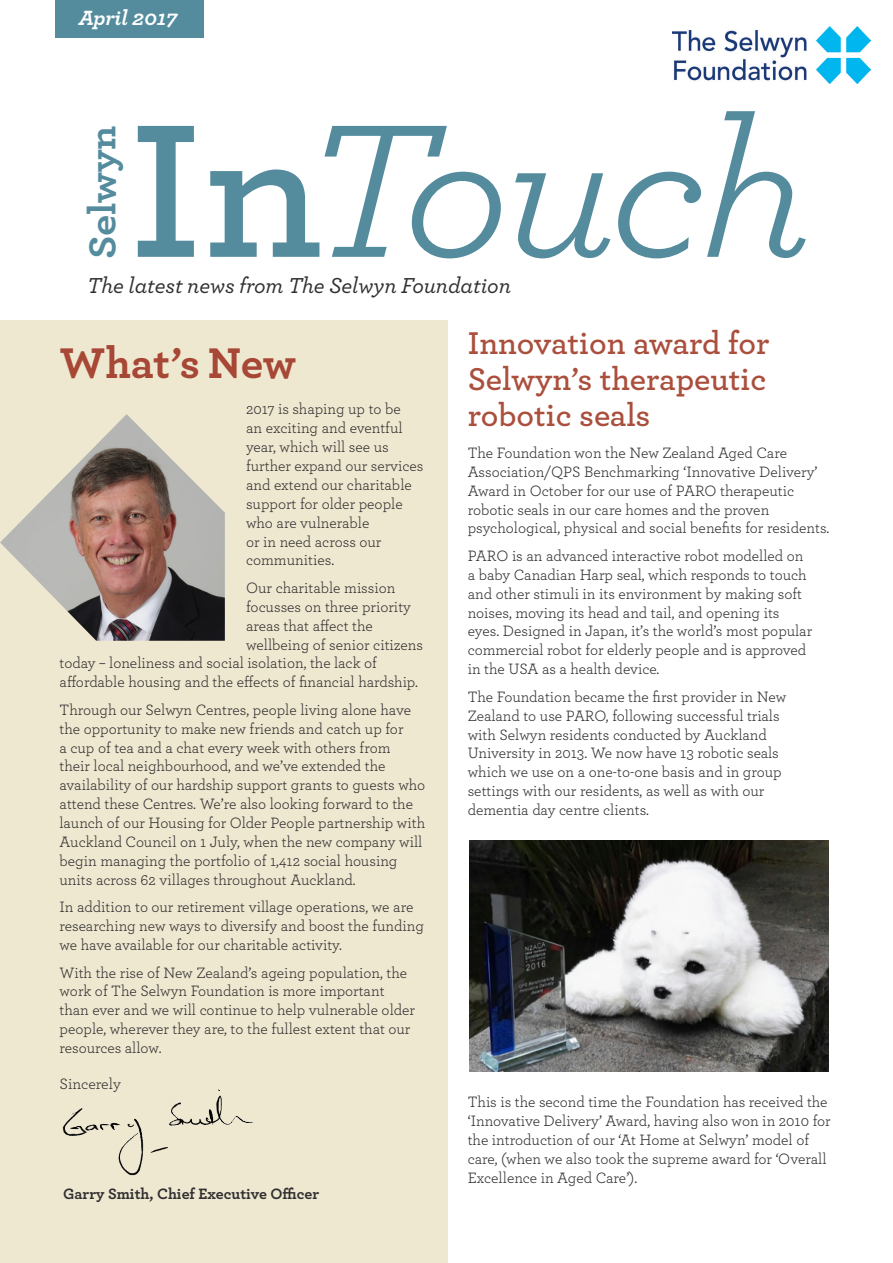
<style>
.page{position:relative;width:893px;height:1263px;background:#fff}
.page>*{position:absolute;margin:0;border:0;box-sizing:border-box;transform-origin:0 0}
.t1{font:italic 198.9px "Archer";letter-spacing:-.035em;color:#548c9e;scale:1.08 1}
.t2{font:700 45px "Archer";color:#a74736}
.t3{font:700 39.3px "Archer";letter-spacing:-.005em;color:#548c9e;scale:1.08 1}
.t4{font:600 33px/36px "Archer";color:#ab4f3d;text-align:justify}
.t5{font:italic 500 22.65px "Archer";letter-spacing:-.005em;color:#312f30}
.t6{font:italic 700 21.6px "Archer";letter-spacing:-.005em;color:#fff}
.t7{font:15.75px/18.9px "Archer";color:#312f30}
.t8{font:700 15.75px "Archer";color:#312f30}
.s1{font-weight:600;font-style:normal}
</style>
<div class="page">
<div style="left:0;top:320px;width:448px;height:943px;background:#efe8d1"></div>
<div style="left:55px;top:0;width:148px;height:37px;background:#548c9e"></div>
<img style="left:0;top:414px;width:225px;height:227px">
<img style="left:470px;top:840px;width:358px;height:231px">
<img style="left:62px;top:1089px;width:192px;height:87px">
<img style="left:672px;top:27px;width:199px;height:56px">
<p class="t6" style="left:79px;top:1px;width:100px">April 2017</p>
<p class="t3" style="left:71px;top:259px;width:125px;rotate:-90deg">Selwyn</p>
<p class="t1" style="left:129px;top:49px;width:633px"><span class="s1">In</span>Touch</p>
<p class="t5" style="left:87px;top:268px;width:425px">The latest news from The Selwyn Foundation</p>
<p class="t2" style="left:60px;top:328px;width:238px">What’s New</p>
<p class="t7" style="left:246px;top:399px;width:179px">2017 is shaping up to be<br>an exciting and eventful year, which will see us further expand our services and extend our charitable support for older people who are vulnerable<br>or in need across our communities.</p>
<p class="t7" style="left:246px;top:577px;width:151px">Our charitable mission</p>
<p class="t7" style="left:246px;top:596px;width:166px">focusses on three priority</p>
<p class="t7" style="left:246px;top:615px;width:128px">areas that affect the</p>
<p class="t7" style="left:246px;top:634px;width:178px">wellbeing of senior citizens</p>
<p class="t7" style="left:60px;top:653px;width:319px">today – loneliness and social isolation, the lack of</p>
<p class="t7" style="left:60px;top:672px;width:360px">affordable housing and the effects of financial hardship.</p>
<p class="t7" style="left:60px;top:699px;width:367px">Through our Selwyn Centres, people living alone have the opportunity to make new friends and catch up for<br>a cup of tea and a chat every week with others from<br>their local neighbourhood, and we’ve extended the availability of our hardship support grants to guests who attend these Centres. We’re also looking forward to the launch of our Housing for Older People partnership with Auckland Council on 1 July, when the new company will begin managing the portfolio of 1,412 social housing units across 62 villages throughout Auckland.</p>
<p class="t7" style="left:60px;top:897px;width:366px">In addition to our retirement village operations, we are researching new ways to diversify and boost the funding we have available for our charitable activity.</p>
<p class="t7" style="left:60px;top:962px;width:357px">With the rise of New Zealand’s ageing population, the work of The Selwyn Foundation is more important than ever and we will continue to help vulnerable older people, wherever they are, to the fullest extent that our resources allow.</p>
<p class="t7" style="left:60px;top:1073px;width:63px">Sincerely</p>
<p class="t8" style="left:63px;top:1181px;width:258px">Garry Smith, Chief Executive Officer</p>
<p class="t4" style="left:468px;top:323px;width:303px">Innovation award for Selwyn’s therapeutic robotic seals</p>
<p class="t7" style="left:468px;top:442px;width:363px">The Foundation won the New Zealand Aged Care Association/QPS Benchmarking ‘Innovative Delivery’ Award in October for our use of PARO therapeutic robotic seals in our care homes and the proven psychological, physical and social benefits for residents.</p>
<p class="t7" style="left:468px;top:545px;width:346px">PARO is an advanced interactive robot modelled on a baby Canadian Harp seal, which responds to touch and other stimuli in its environment by making soft noises, moving its head and tail, and opening its eyes. Designed in Japan, it’s the world’s most popular commercial robot for elderly people and is approved in the USA as a health device.</p>
<p class="t7" style="left:468px;top:686px;width:320px">The Foundation became the first provider in New Zealand to use PARO, following successful trials with Selwyn residents conducted by Auckland University in 2013. We now have 13 robotic seals which we use on a one-to-one basis and in group settings with our residents, as well as with our dementia day centre clients.</p>
<p class="t7" style="left:468px;top:1092px;width:364px">This is the second time the Foundation has received the ‘Innovative Delivery’ Award, having also won in 2010 for the introduction of our ‘At Home at Selwyn’ model of care, (when we also took the supreme award for ‘Overall Excellence in Aged Care’).</p>
</div>
